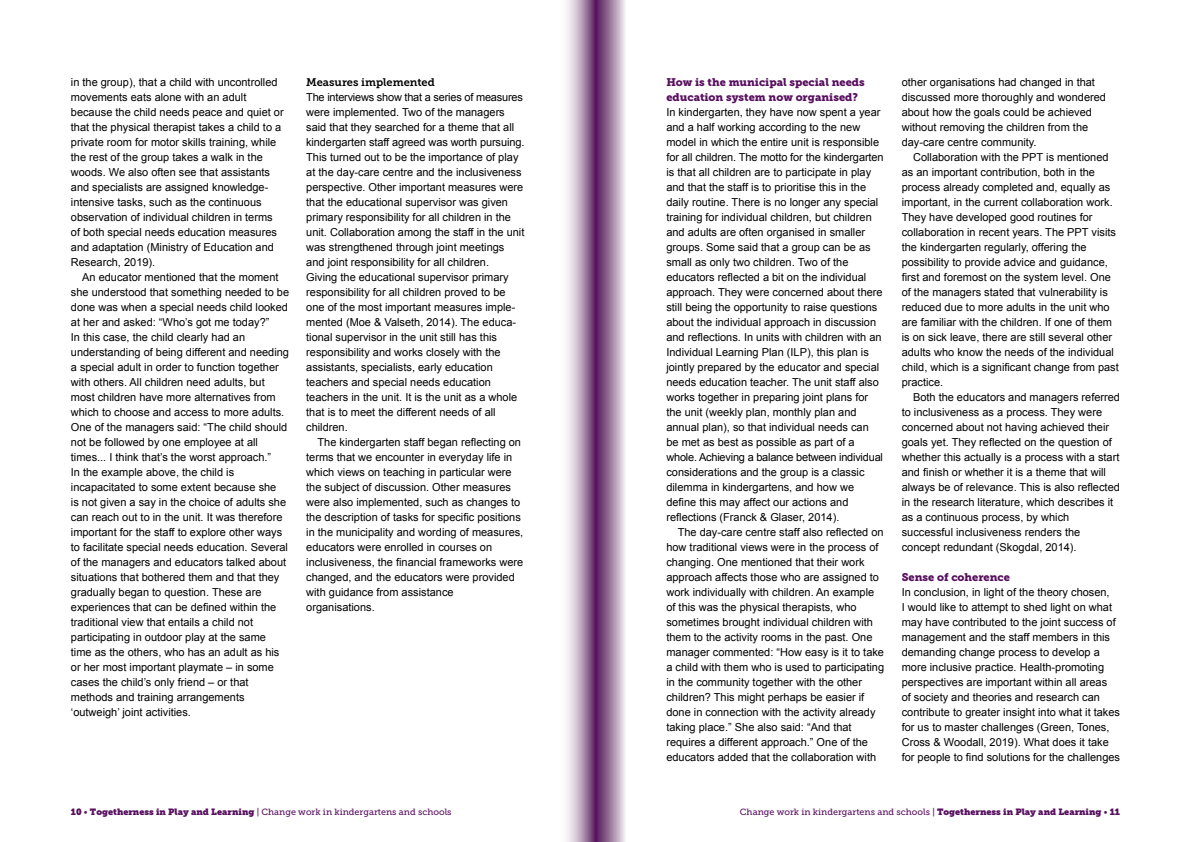
<style>
.page{position:relative;width:1191px;height:842px;background:#fff}
.page>*{position:absolute;margin:0;border:0;box-sizing:border-box;transform-origin:0 0}
.P_1st_paragraph{font:11px/15px "Arial";color:#000}
.H2_Subtitle_Purple{font:11px/15px "Museo Slab 900";color:#570f5e}
.H3_Title{font:11px "Museo Slab 700";color:#000}
.t1{font:9px "Museo Slab 500";color:#570f5e}
.s1{font-family:"Museo Slab"}
</style>
<div class="page">
<svg style="left:566px;top:0;width:59px;height:842px;background:#aa8cac"></svg>
<p class="P_1st_paragraph" style="left:71px;top:75px;width:214px">in the group), that a child with uncontrolled movements eats alone with an adult because the child needs peace and quiet or that the physical therapist takes a child to a private room for motor skills training, while the rest of the group takes a walk in the woods. We also often see that assistants and specialists are assigned knowledge&shy;intensive tasks, such as the continuous observation of individual children in terms of both special needs education measures and adaptation (Ministry of Education and Research, 2019).</p>
<p class="P_1st_paragraph" style="left:71px;top:270px;width:220px;text-indent:11px">An educator mentioned that the moment she understood that something needed to be done was when a special needs child looked at her and asked: “Who’s got me today?”<br>In this case, the child clearly had an understanding of being different and needing a special adult in order to function together with others. All children need adults, but most children have more alternatives from which to choose and access to more adults.<br>One of the managers said: “The child should not be followed by one employee at all times... I think that’s the worst approach.”<br>In the example above, the child is incapacitated to some extent because she<br>is not given a say in the choice of adults she can reach out to in the unit. It was therefore important for the staff to explore other ways to facilitate special needs education. Several of the managers and educators talked about situations that bothered them and that they gradually began to question. These are experiences that can be defined within the traditional view that entails a child not participating in outdoor play at the same time as the others, who has an adult as his or her most important playmate – in some cases the child’s only friend – or that methods and training arrangements ‘outweigh’ joint activities.</p>
<h3 class="H3_Title" style="left:306px;top:76px;width:130px">Measures implemented</h3>
<p class="P_1st_paragraph" style="left:306px;top:90px;width:220px">The interviews show that a series of measures were implemented. Two of the managers said that they searched for a theme that all kindergarten staff agreed was worth pursuing.<br>This turned out to be the importance of play at the day-care centre and the inclusiveness perspective. Other important measures were that the educational supervisor was given primary responsibility for all children in the unit. Collaboration among the staff in the unit was strengthened through joint meetings and joint responsibility for all children.<br>Giving the educational supervisor primary responsibility for all children proved to be one of the most important measures imple&shy;mented (Moe &amp; Valseth, 2014). The educa&shy;tional supervisor in the unit still has this responsibility and works closely with the assistants, specialists, early education teachers and special needs education teachers in the unit. It is the unit as a whole that is to meet the different needs of all children.</p>
<p class="P_1st_paragraph" style="left:306px;top:435px;width:219px;text-indent:11px">The kindergarten staff began reflecting on terms that we encounter in everyday life in which views on teaching in particular were the subject of discussion. Other measures were also implemented, such as changes to the description of tasks for specific positions in the municipality and wording of measures, educators were enrolled in courses on inclusiveness, the financial frameworks were changed, and the educators were provided with guidance from assistance organisations.</p>
<h2 class="H2_Subtitle_Purple" style="left:666px;top:75px;width:200px">How is the municipal special needs education system now organised?</h2>
<p class="P_1st_paragraph" style="left:666px;top:105px;width:219px">In kindergarten, they have now spent a year and a half working according to the new model in which the entire unit is responsible for all children. The motto for the kindergarten is that all children are to participate in play and that the staff is to prioritise this in the daily routine. There is no longer any special training for individual children, but children and adults are often organised in smaller groups. Some said that a group can be as small as only two children. Two of the educators reflected a bit on the individual approach. They were concerned about there still being the opportunity to raise questions about the individual approach in discussion and reflections. In units with children with an Individual Learning Plan (ILP), this plan is jointly prepared by the educator and special needs education teacher. The unit staff also works together in preparing joint plans for the unit (weekly plan, monthly plan and annual plan), so that individual needs can be met as best as possible as part of a whole. Achieving a balance between individual considerations and the group is a classic dilemma in kindergartens, and how we define this may affect our actions and reflections (Franck &amp; Glaser, 2014).</p>
<p class="P_1st_paragraph" style="left:666px;top:525px;width:219px;text-indent:11px">The day-care centre staff also reflected on how traditional views were in the process of changing. One mentioned that their work approach affects those who are assigned to work individually with children. An example of this was the physical therapists, who sometimes brought individual children with them to the activity rooms in the past. One manager commented: “How easy is it to take a child with them who is used to participating in the community together with the other children? This might perhaps be easier if done in connection with the activity already taking place.” She also said: “And that requires a different approach.” One of the educators added that the collaboration with</p>
<p class="P_1st_paragraph" style="left:901px;top:75px;width:206px">other organisations had changed in that discussed more thoroughly and wondered about how the goals could be achieved without removing the children from the day-care centre community.</p>
<p class="P_1st_paragraph" style="left:901px;top:150px;width:219px;text-indent:11px">Collaboration with the PPT is mentioned as an important contribution, both in the process already completed and, equally as important, in the current collaboration work.<br>They have developed good routines for collaboration in recent years. The PPT visits the kindergarten regularly, offering the possibility to provide advice and guidance, first and foremost on the system level. One of the managers stated that vulnerability is reduced due to more adults in the unit who are familiar with the children. If one of them is on sick leave, there are still several other adults who know the needs of the individual child, which is a significant change from past practice.</p>
<p class="P_1st_paragraph" style="left:901px;top:390px;width:220px;text-indent:11px">Both the educators and managers referred to inclusiveness as a process. They were concerned about not having achieved their goals yet. They reflected on the question of whether this actually is a process with a start and finish or whether it is a theme that will always be of relevance. This is also reflected in the research literature, which describes it as a continuous process, by which successful inclusiveness renders the concept redundant (Skogdal, 2014).</p>
<h2 class="H2_Subtitle_Purple" style="left:901px;top:570px;width:110px">Sense of coherence</h2>
<p class="P_1st_paragraph" style="left:901px;top:585px;width:220px">In conclusion, in light of the theory chosen,<br>I would like to attempt to shed light on what may have contributed to the joint success of management and the staff members in this demanding change process to develop a more inclusive practice. Health-promoting perspectives are important within all areas<br>of society and theories and research can contribute to greater insight into what it takes for us to master challenges (Green, Tones, Cross &amp; Woodall, 2019). What does it take for people to find solutions for the challenges</p>
<p class="t1" style="left:71px;top:807px;width:382px"><span class="s1">10</span> • <span class="s1">Togetherness in Play and Learning</span> | Change work in kindergartens and schools</p>
<p class="t1" style="left:740px;top:807px;width:382px">Change work in kindergartens and schools | <span class="s1">Togetherness in Play and Learning</span> • <span class="s1">11</span></p>
</div>
